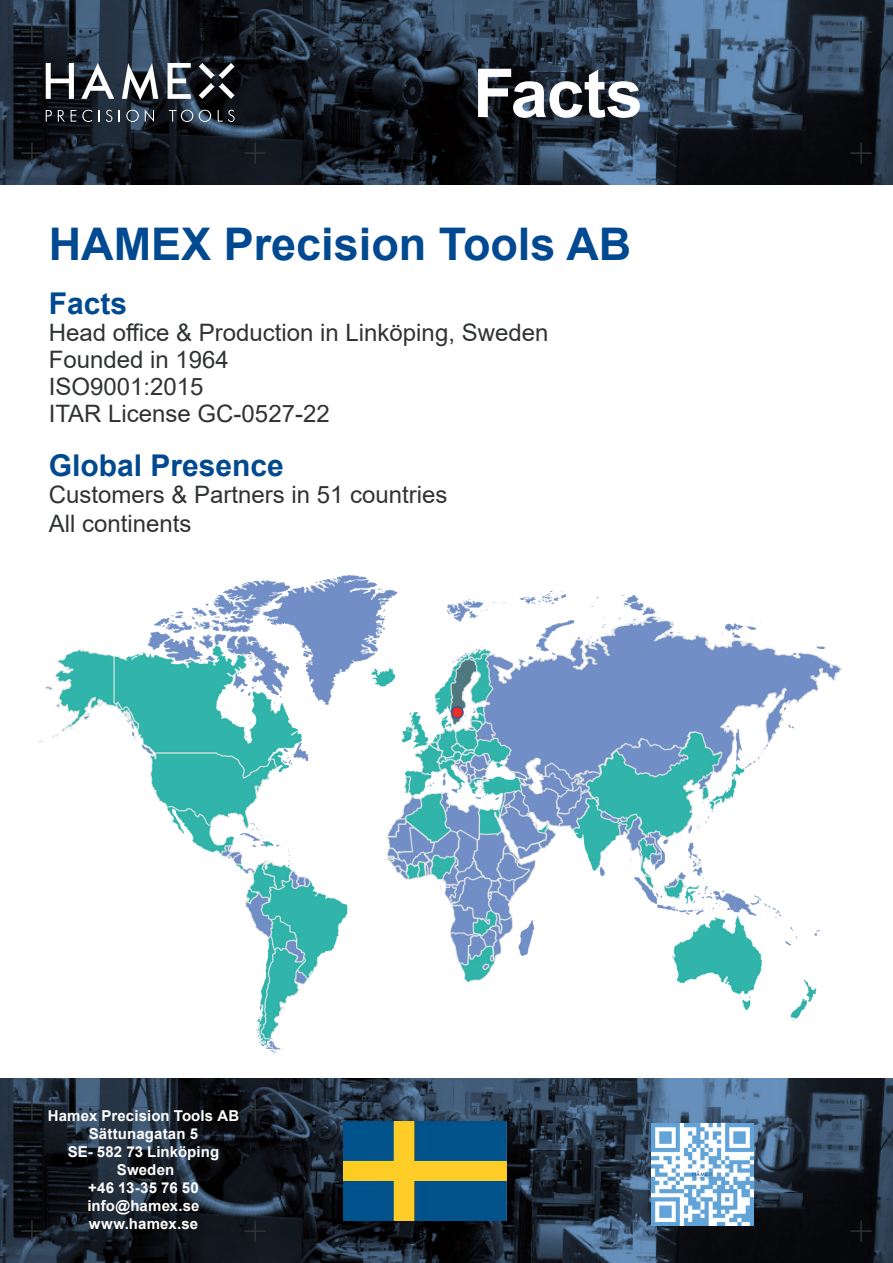
<style>
.page{position:relative;width:893px;height:1263px;background:#fff}
.page>*{position:absolute;margin:0;border:0;box-sizing:border-box;transform-origin:0 0}
.t1{font:700 67.5px "Arial";letter-spacing:-.015em;color:#fff}
.t2{font:700 45px "Arial";color:#014990}
.t3{font:700 30px "Arial";color:#014990}
.t4{font:24px/27px "Arial";color:#303431}
.t5{font:700 15px/18px "Arial";letter-spacing:.01em;color:#fff;text-align:center}
</style>
<div class="page">
<svg style="left:0;top:0;width:893px;height:185px;background:#212e3c"></svg>
<hr style="left:254px;top:21px;width:2px;height:22px;background:#303431">
<hr style="left:244px;top:31px;width:22px;height:2px;background:#303431">
<hr style="left:254px;top:142px;width:2px;height:22px;background:#303431">
<hr style="left:244px;top:152px;width:22px;height:2px;background:#303431">
<hr style="left:860px;top:21px;width:2px;height:22px;background:#303431">
<hr style="left:850px;top:31px;width:22px;height:2px;background:#303431">
<hr style="left:860px;top:142px;width:2px;height:22px;background:#303431">
<hr style="left:850px;top:152px;width:22px;height:2px;background:#303431">
<hr style="left:31px;top:21px;width:2px;height:22px;background:#303431">
<hr style="left:21px;top:31px;width:22px;height:2px;background:#303431">
<hr style="left:31px;top:142px;width:2px;height:22px;background:#303431">
<hr style="left:21px;top:152px;width:22px;height:2px;background:#303431">
<svg style="left:46px;top:63px;width:28px;height:36px"></svg>
<svg style="left:168px;top:63px;width:23px;height:36px"></svg>
<svg style="left:122px;top:63px;width:36px;height:37px"></svg>
<svg style="left:81px;top:63px;width:33px;height:36px"></svg>
<svg style="left:199px;top:63px;width:36px;height:36px"></svg>
<svg style="left:46px;top:110px;width:6px;height:12px"></svg>
<svg style="left:58px;top:110px;width:7px;height:12px"></svg>
<svg style="left:71px;top:110px;width:5px;height:12px"></svg>
<svg style="left:82px;top:110px;width:10px;height:12px"></svg>
<svg style="left:99px;top:110px;width:1px;height:12px"></svg>
<svg style="left:106px;top:110px;width:6px;height:12px"></svg>
<svg style="left:119px;top:110px;width:1px;height:12px"></svg>
<svg style="left:126px;top:110px;width:13px;height:12px"></svg>
<svg style="left:145px;top:109px;width:9px;height:13px"></svg>
<svg style="left:169px;top:110px;width:24px;height:12px"></svg>
<svg style="left:199px;top:110px;width:12px;height:12px"></svg>
<svg style="left:218px;top:110px;width:17px;height:12px"></svg>
<svg style="left:0;top:1078px;width:893px;height:185px;background:#202c3a"></svg>
<hr style="left:254px;top:1099px;width:2px;height:21px;background:#303431">
<hr style="left:244px;top:1109px;width:22px;height:2px;background:#303431">
<hr style="left:254px;top:1220px;width:2px;height:22px;background:#303431">
<hr style="left:244px;top:1230px;width:22px;height:2px;background:#303431">
<hr style="left:860px;top:1099px;width:2px;height:21px;background:#303431">
<hr style="left:850px;top:1109px;width:22px;height:2px;background:#303431">
<hr style="left:860px;top:1220px;width:2px;height:22px;background:#303431">
<hr style="left:850px;top:1230px;width:22px;height:2px;background:#303431">
<hr style="left:31px;top:1099px;width:2px;height:21px;background:#303431">
<hr style="left:21px;top:1109px;width:22px;height:2px;background:#303431">
<hr style="left:31px;top:1220px;width:2px;height:22px;background:#303431">
<hr style="left:21px;top:1230px;width:22px;height:2px;background:#303431">
<img style="left:651px;top:1123px;width:103px;height:103px">
<img style="left:38px;top:575px;width:804px;height:478px">
<img style="left:344px;top:1122px;width:163px;height:99px">
<h1 class="t1" style="left:473px;top:46px;width:172px">Facts</h1>
<h2 class="t2" style="left:49px;top:212px;width:584px">HAMEX Precision Tools AB</h2>
<p class="t3" style="left:49px;top:282px;width:80px">Facts</p>
<p class="t4" style="left:49px;top:319px;width:501px">Head office &amp; Production in Linköping, Sweden<br>Founded in 1964<br>ISO9001:2015<br>ITAR License GC-0527-22</p>
<p class="t3" style="left:49px;top:444px;width:237px">Global Presence</p>
<p class="t4" style="left:49px;top:480px;width:400px;line-height:28.8px">Customers &amp; Partners in 51 countries<br>All continents</p>
<p class="t5" style="left:48px;top:1107px;width:193px">Hamex Precision Tools AB<br>Sättunagatan 5<br>SE- 582 73 Linköping<br>Sweden<br>+46 13-35 76 50 info@hamex.se www.hamex.se</p>
</div>
